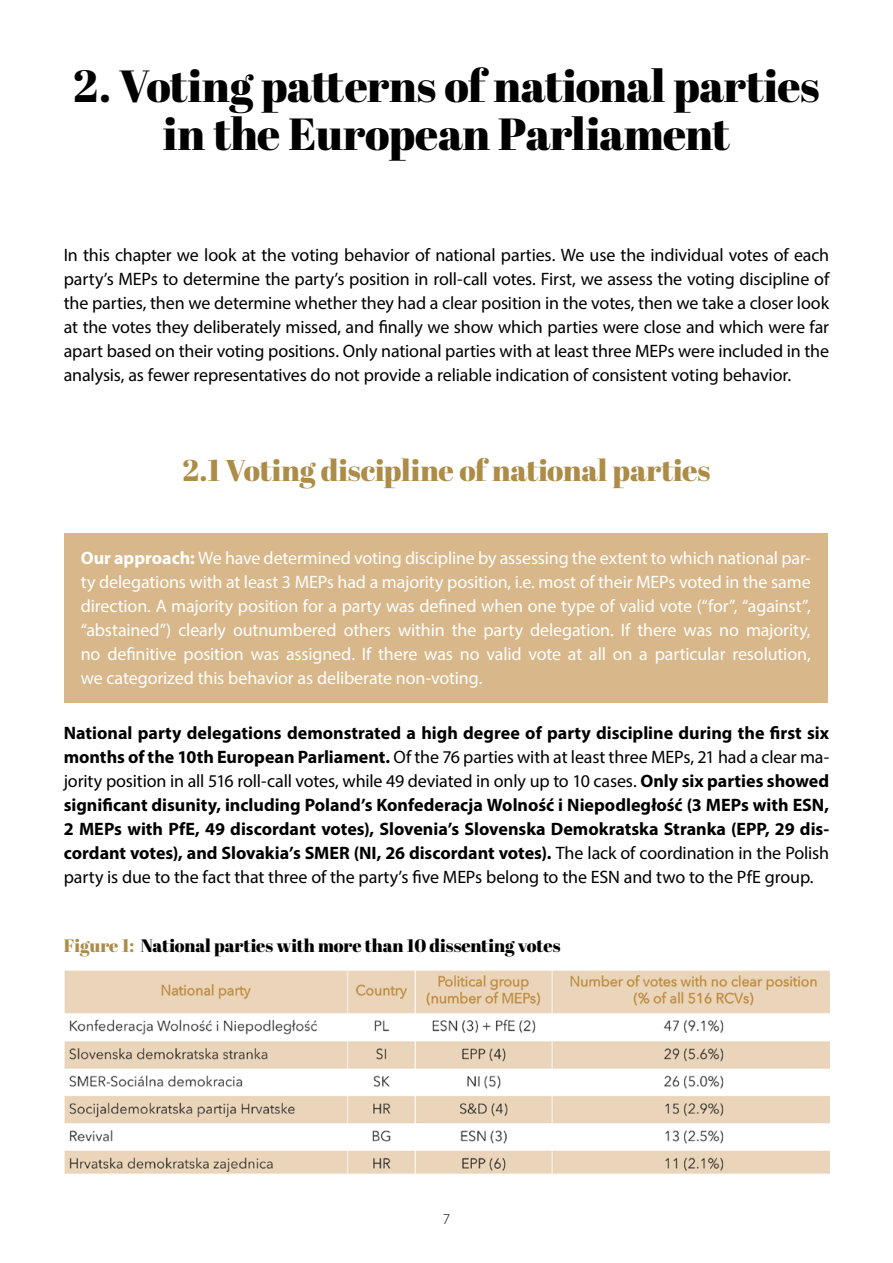
<style>
.page{position:relative;width:893px;height:1263px;background:#fff}
.page>*{position:absolute;margin:0;border:0;box-sizing:border-box;transform-origin:0 0}
.t1{font:45px/48.6px "Abril Fatface";letter-spacing:-.01em;color:#000;text-align:center}
.t2{font:30px "Abril Fatface";letter-spacing:-.005em;color:#ad8c48}
.t3{font:700 18px/24px "Myriad Pro";color:#000;text-align:justify}
.t4{font:18px/24px "Myriad Pro";letter-spacing:-.01em;color:#000;text-align:justify}
.t5{font:18px/24px "Myriad Pro";letter-spacing:-.005em;color:#fff;text-align:justify}
.t6{font:18px "Abril Fatface";letter-spacing:-.005em;color:#000}
.t7{font:300 15px "Myriad Pro";color:#000}
.s1{font-weight:700}
.s2{font-weight:400}
.s3{color:#ad8c48}
</style>
<div class="page">
<div style="left:64px;top:533px;width:764px;height:169px;background:#d8b88a"></div>
<img style="left:64px;top:970px;width:765px;height:204px">
<h1 class="t1" style="left:73px;top:60px;width:748px">2. Voting patterns of national parties in the European Parliament</h1>
<p class="t4" style="left:64px;top:242px;width:767px">In this chapter we look at the voting behavior of national parties. We use the individual votes of each party’s MEPs to determine the party’s position in roll-call votes. First, we assess the voting discipline of the parties, then we determine whether they had a clear position in the votes, then we take a closer look at the votes they deliberately missed, and finally we show which parties were close and which were far apart based on their voting positions. Only national parties with at least three MEPs were included in the analysis, as fewer representatives do not provide a reliable indication of consistent voting behavior.</p>
<h2 class="t2" style="left:182px;top:449px;width:530px">2.1 Voting discipline of national parties</h2>
<p class="t5" style="left:81px;top:546px;width:731px"><span class="s1">Our approach:</span> We have determined voting discipline by assessing the extent to which national par&shy;ty delegations with at least 3 MEPs had a majority position, i.e. most of their MEPs voted in the same direction. A majority position for a party was defined when one type of valid vote (“for”, “against”, “abstained”) clearly outnumbered others within the party delegation. If there was no majority, no definitive position was assigned. If there was no valid vote at all on a particular resolution, we categorized this behavior as deliberate non-voting.</p>
<p class="t3" style="left:64px;top:720px;width:767px">National party delegations demonstrated a high degree of party discipline during the first six months of the 10th European Parliament. <span class="s2">Of the 76 parties with at least three MEPs, 21 had a clear ma&shy;jority position in all 516 roll-call votes, while 49 deviated in only up to 10 cases.</span> Only six parties showed significant disunity, including Poland’s Konfederacja Wolność i Niepodległość (3 MEPs with ESN, 2 MEPs with PfE, 49 discordant votes), Slovenia’s Slovenska Demokratska Stranka (EPP, 29 dis&shy;cordant votes), and Slovakia’s SMER (NI, 26 discordant votes). <span class="s2">The lack of coordination in the Polish party is due to the fact that three of the party’s five MEPs belong to the ESN and two to the PfE group.</span></p>
<p class="t6" style="left:64px;top:933px;width:498px"><span class="s3">Figure 1:</span> National parties with more than 10 dissenting votes</p>
<p class="t7" style="left:443px;top:1210px;width:9px">7</p>
</div>
